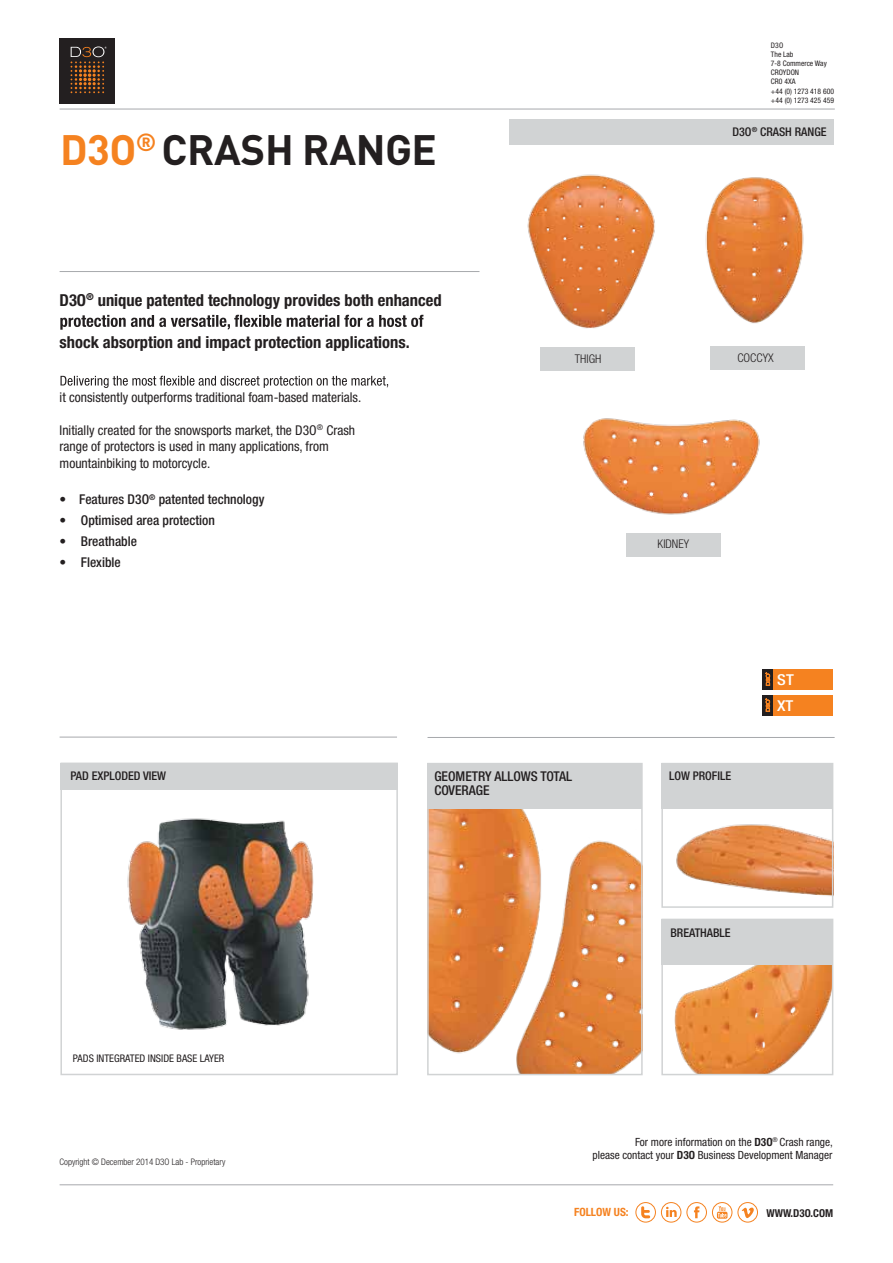
<style>
.page{position:relative;width:893px;height:1263px;background:#fff}
.page>*{position:absolute;margin:0;border:0;box-sizing:border-box;transform-origin:0 0}
.t1{font:700 42px "DIN Pro";letter-spacing:-.01em;color:#231f20}
.t2{font:700 condensed 16.5px "Helvetica Neue LT Std";color:#231f20}
.t3{font:500 condensed 15px "Helvetica Neue LT Std";color:#fff;scale:1.12 1}
.t4{font:condensed 13.5px/16.5px "Helvetica Neue LT Std";color:#231f20}
.t5{font:500 condensed 13.5px/13.5px "Helvetica Neue LT Std";color:#231f20}
.t6{font:500 condensed 12.15px "Helvetica Neue LT Std";color:#231f20}
.t7{font:500 condensed 12px "Helvetica Neue LT Std";color:#231f20}
.t8{font:300 condensed 12px "Helvetica Neue LT Std";color:#231f20}
.t9{font:700 condensed 11.4px "Helvetica Neue LT Std";color:#f58220}
.t10{font:condensed 11.25px/13.5px "Helvetica Neue LT Std";color:#231f20;text-align:right}
.t11{font:700 condensed 10.95px "Helvetica Neue LT Std";color:#231f20}
.t12{font:condensed 10.5px "Helvetica Neue LT Std";color:#231f20}
.t13{font:300 condensed 9px "Helvetica Neue LT Std";color:#231f20}
.t14{font:condensed 7.65px/9.1px "Helvetica Neue LT Std";color:#231f20}
.s1{color:#f58220}
.s2{font-weight:700}
</style>
<div class="page">
<hr style="left:60px;top:109px;width:775px;height:1px;background:#a7a9ac">
<hr style="left:60px;top:1184px;width:773px;height:1px;background:#a7a9ac">
<div style="left:60px;top:38px;width:55px;height:66px;background:#231f20"></div>
<svg style="left:71px;top:46px;width:36px;height:47px"></svg>
<hr style="left:60px;top:271px;width:419px;height:1px;background:#a7a9ac">
<div style="left:510px;top:119px;width:324px;height:26px;background:#d1d3d4"></div>
<svg style="left:694px;top:1206px;width:5px;height:12px"></svg>
<div style="left:687px;top:1202px;width:20px;height:20px;border:1px solid #f58220;border-radius:50%"></div>
<svg style="left:666px;top:1207px;width:11px;height:10px"></svg>
<div style="left:661px;top:1202px;width:20px;height:20px;border:1px solid #f58220;border-radius:50%"></div>
<svg style="left:641px;top:1206px;width:9px;height:12px"></svg>
<div style="left:636px;top:1202px;width:20px;height:20px;border:1px solid #f58220;border-radius:50%"></div>
<svg style="left:717px;top:1206px;width:10px;height:13px"></svg>
<div style="left:712px;top:1202px;width:20px;height:20px;border:1px solid #f58220;border-radius:50%"></div>
<svg style="left:742px;top:1207px;width:12px;height:11px"></svg>
<div style="left:738px;top:1202px;width:20px;height:20px;border:1px solid #f58220;border-radius:50%"></div>
<div style="left:626px;top:533px;width:94px;height:23px;background:#d1d3d4"></div>
<div style="left:541px;top:347px;width:94px;height:23px;background:#d1d3d4"></div>
<div style="left:710px;top:346px;width:94px;height:24px;background:#d1d3d4"></div>
<hr style="left:427px;top:737px;width:408px;height:1px;background:#a7a9ac">
<hr style="left:60px;top:737px;width:337px;height:1px;background:#a7a9ac">
<div style="left:662px;top:763px;width:171px;height:45px;background:#d1d3d4"></div>
<svg style="left:60px;top:315px;width:363px;height:15px"></svg>
<svg style="left:60px;top:376px;width:328px;height:12px"></svg>
<img style="left:664px;top:964px;width:166px;height:108px">
<img style="left:664px;top:808px;width:166px;height:88px">
<div style="left:662px;top:919px;width:171px;height:45px;background:#d1d3d4"></div>
<img style="left:430px;top:809px;width:210px;height:263px">
<div style="left:427px;top:763px;width:215px;height:46px;background:#d1d3d4"></div>
<img style="left:127px;top:818px;width:187px;height:212px">
<div style="left:60px;top:762px;width:338px;height:313px;border:2px solid #d1d3d4"></div>
<div style="left:60px;top:762px;width:338px;height:27px;background:#d1d3d4"></div>
<img style="left:705px;top:177px;width:99px;height:147px">
<img style="left:527px;top:174px;width:128px;height:155px">
<img style="left:583px;top:418px;width:177px;height:131px">
<div style="left:773px;top:695px;width:59px;height:21px;background:#f58220"></div>
<svg style="left:763px;top:695px;width:10px;height:21px"></svg>
<svg style="left:766px;top:699px;width:4px;height:13px"></svg>
<div style="left:773px;top:669px;width:59px;height:21px;background:#f58220"></div>
<svg style="left:763px;top:669px;width:10px;height:21px"></svg>
<svg style="left:766px;top:673px;width:4px;height:13px"></svg>
<div style="left:427px;top:763px;width:216px;height:312px;border:2px solid #d1d3d4"></div>
<div style="left:661px;top:919px;width:172px;height:156px;border:2px solid #d1d3d4"></div>
<div style="left:661px;top:763px;width:172px;height:145px;border:2px solid #d1d3d4"></div>
<h1 class="t1" style="left:60px;top:122px;width:378px"><span class="s1">D3O</span><sup>®</sup> CRASH RANGE</h1>
<p class="t2" style="left:60px;top:290px;width:384px">D3O<sup>®</sup> unique patented technology provides both enhanced</p>
<p class="t2" style="left:60px;top:332px;width:352px">shock absorption and impact protection applications.</p>
<p class="t4" style="left:60px;top:389px;width:303px">it consistently outperforms traditional foam-based materials.</p>
<p class="t4" style="left:60px;top:422px;width:297px">Initially created for the snowsports market, the D3O<sup>®</sup> Crash range of protectors is used in many applications, from mountainbiking to motorcycle.</p>
<p class="t5" style="left:60px;top:492px;width:206px">• Features D3O<sup>®</sup> patented technology</p>
<p class="t5" style="left:60px;top:513px;width:157px">• Optimised area protection</p>
<p class="t5" style="left:60px;top:534px;width:79px">• Breathable</p>
<p class="t5" style="left:60px;top:555px;width:63px">• Flexible</p>
<p class="t14" style="left:771px;top:41px;width:65px">D3O<br>The Lab<br>7-8 Commerce Way<br>CROYDON<br>CR0 4XA<br>+44 (0) 1273 418 600 +44 (0) 1273 425 459</p>
<p class="t6" style="left:697px;top:124px;width:130px">D3O<sup>®</sup> XXXXXXX PROTECTOR</p>
<p class="t7" style="left:732px;top:124px;width:96px">D3O<sup>®</sup> CRASH RANGE</p>
<p class="t8" style="left:575px;top:352px;width:28px">THIGH</p>
<p class="t8" style="left:737px;top:351px;width:38px">COCCYX</p>
<p class="t8" style="left:658px;top:537px;width:33px">KIDNEY</p>
<p class="t3" style="left:777px;top:670px;width:16px">ST</p>
<p class="t3" style="left:777px;top:697px;width:16px">XT</p>
<p class="t7" style="left:70px;top:769px;width:97px">PAD EXPLODED VIEW</p>
<p class="t12" style="left:73px;top:1052px;width:153px">PADS INTEGRATED INSIDE BASE LAYER</p>
<p class="t13" style="left:60px;top:1156px;width:167px">Copyright © December 2014 D3O Lab - Proprietary</p>
<p class="t5" style="left:434px;top:769px;width:139px">GEOMETRY ALLOWS TOTAL<br>COVERAGE</p>
<p class="t7" style="left:669px;top:768px;width:64px">LOW PROFILE</p>
<p class="t7" style="left:670px;top:925px;width:62px">BREATHABLE</p>
<p class="t10" style="left:592px;top:1135px;width:242px">For more information on the <span class="s2">D3O</span><sup>®</sup> Crash range,<br>please contact your <span class="s2">D3O</span> Business Development Manager</p>
<p class="t9" style="left:574px;top:1205px;width:56px">FOLLOW US:</p>
<p class="t11" style="left:766px;top:1206px;width:68px">WWW.D3O.COM</p>
</div>
